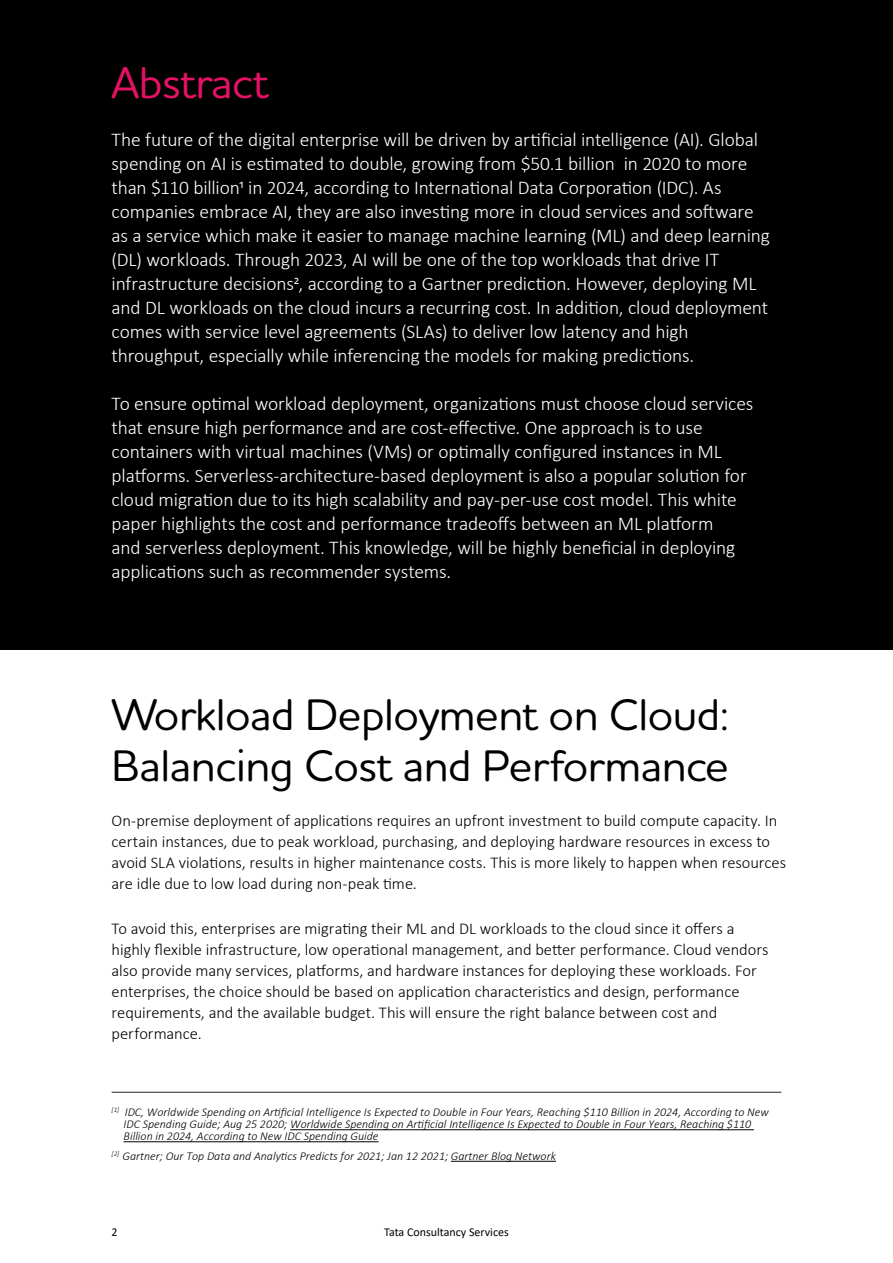
<style>
.page{position:relative;width:893px;height:1263px;background:#fff}
.page>*{position:absolute;margin:0;border:0;box-sizing:border-box;transform-origin:0 0}
.t1{font:500 45px/51px "Houschka Rounded";letter-spacing:-.01em;color:#000}
.t2{font:500 45px "Houschka Rounded";letter-spacing:-.01em;color:#e41165}
.t3{font:300 19.5px/24px "Calibri";letter-spacing:-.01em;color:#fff}
.t4{font:300 16.5px/21px "Calibri";letter-spacing:-.005em;color:#000}
.t5{font:italic 300 12px/12px "Calibri";color:#000}
.t6{font:12px "Calibri";color:#000}
</style>
<div class="page">
<div style="left:0;top:0;width:893px;height:650px;background:#000"></div>
<hr style="left:112px;top:1092px;width:669px;height:1px;background:#1f2424">
<hr style="left:290px;top:1129px;width:464px;height:1px;background:#000">
<hr style="left:124px;top:1141px;width:255px;height:1px;background:#000">
<hr style="left:451px;top:1161px;width:105px;height:1px;background:#000">
<h1 class="t2" style="left:112px;top:53px;width:159px">Abstract</h1>
<p class="t3" style="left:112px;top:127px;width:660px">The future of the digital enterprise will be driven by artificial intelligence (AI). Global spending on AI is estimated to double, growing from $50.1 billion in 2020 to more than $110 billion1 in 2024, according to International Data Corporation (IDC). As companies embrace AI, they are also investing more in cloud services and software as a service which make it easier to manage machine learning (ML) and deep learning (DL) workloads. Through 2023, AI will be one of the top workloads that drive IT infrastructure decisions2, according to a Gartner prediction. However, deploying ML and DL workloads on the cloud incurs a recurring cost. In addition, cloud deployment comes with service level agreements (SLAs) to deliver low latency and high throughput, especially while inferencing the models for making predictions.</p>
<p class="t3" style="left:112px;top:391px;width:643px">To ensure optimal workload deployment, organizations must choose cloud services that ensure high performance and are cost-effective. One approach is to use containers with virtual machines (VMs) or optimally configured instances in ML platforms. Serverless-architecture-based deployment is also a popular solution for cloud migration due to its high scalability and pay-per-use cost model. This white paper highlights the cost and performance tradeoffs between an ML platform<br>and serverless deployment. This knowledge, will be highly beneficial in deploying applications such as recommender systems.</p>
<h1 class="t1" style="left:112px;top:688px;width:619px">Workload Deployment on Cloud:<br>Balancing Cost and Performance</h1>
<p class="t4" style="left:112px;top:810px;width:676px">On-premise deployment of applications requires an upfront investment to build compute capacity. In certain instances, due to peak workload, purchasing, and deploying hardware resources in excess to avoid SLA violations, results in higher maintenance costs. This is more likely to happen when resources are idle due to low load during non-peak time.</p>
<p class="t4" style="left:112px;top:918px;width:658px">To avoid this, enterprises are migrating their ML and DL workloads to the cloud since it offers a highly flexible infrastructure, low operational management, and better performance. Cloud vendors also provide many services, platforms, and hardware instances for deploying these workloads. For enterprises, the choice should be based on application characteristics and design, performance requirements, and the available budget. This will ensure the right balance between cost and performance.</p>
<p class="t5" style="left:124px;top:1106px;width:647px;text-indent:-12px"><sup>[1]</sup> IDC, Worldwide Spending on Artificial Intelligence Is Expected to Double in Four Years, Reaching $110 Billion in 2024, According to New<br>IDC Spending Guide; Aug 25 2020; Worldwide Spending on Artificial Intelligence Is Expected to Double in Four Years, Reaching $110<br>Billion in 2024, According to New IDC Spending Guide</p>
<p class="t5" style="left:112px;top:1149px;width:446px"><sup>[2]</sup> Gartner; Our Top Data and Analytics Predicts for 2021; Jan 12 2021; Gartner Blog Network</p>
<p class="t6" style="left:112px;top:1223px;width:8px">2</p>
<p class="t6" style="left:384px;top:1223px;width:126px">Tata Consultancy Services</p>
</div>
